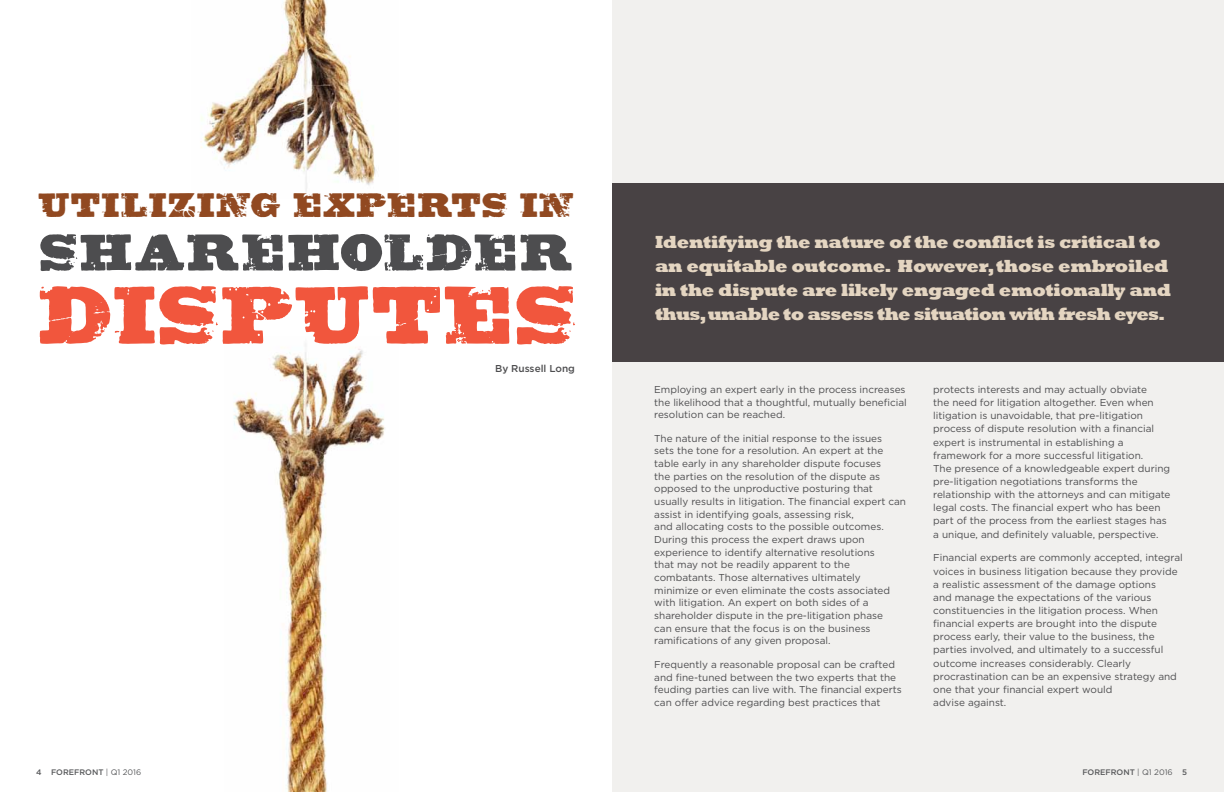
<style>
.page{position:relative;width:1224px;height:792px;background:#fff}
.page>*{position:absolute;margin:0;border:0;box-sizing:border-box;transform-origin:0 0}
.t1{font:84px "Hawksmoor";letter-spacing:-.015em;color:#f1563d}
.t2{font:53px "Hawksmoor";color:#4d4d4f}
.t3{font:35px "Hawksmoor";color:#914921}
.t4{font:800 18px/24px "Rockwell";letter-spacing:-.02em;color:#e4d5c1}
.t5{font:10px/13.1px "Gotham";color:#4d4d4f}
.t6{font:500 10px "Gotham";color:#4d4d4f}
.t7{font:500 8px "Gotham";color:#58595b}
.s1{font-weight:400}
</style>
<div class="page">
<div style="left:612px;top:0;width:612px;height:792px;background:#f1f0ee"></div>
<img style="left:201px;top:0;width:175px;height:192px">
<img style="left:233px;top:344px;width:152px;height:448px">
<div style="left:612px;top:183px;width:612px;height:178px;background:#484244"></div>
<h3 class="t3" style="left:38px;top:182px;width:538px">UTILIZING EXPERTS IN</h3>
<h2 class="t2" style="left:39px;top:218px;width:536px">SHAREHOLDER</h2>
<h1 class="t1" style="left:37px;top:261px;width:542px">DISPUTES</h1>
<p class="t6" style="left:495px;top:362px;width:81px">By Russell Long</p>
<h3 class="t4" style="left:655px;top:231px;width:518px">Identifying the nature of the conflict is critical to an equitable outcome. However, those embroiled in the dispute are likely engaged emotionally and thus,unable to assess the situation with fresh eyes.</h3>
<p class="t5" style="left:654px;top:383px;width:254px;line-height:12.7px">Employing an expert early in the process increases the likelihood that a thoughtful, mutually beneficial resolution can be reached.</p>
<p class="t5" style="left:654px;top:432px;width:253px;line-height:12.7px">The nature of the initial response to the issues<br>sets the tone for a resolution. An expert at the table early in any shareholder dispute focuses<br>the parties on the resolution of the dispute as opposed to the unproductive posturing that usually results in litigation. The financial expert can assist in identifying goals, assessing risk,<br>and allocating costs to the possible outcomes.<br>During this process the expert draws upon experience to identify alternative resolutions<br>that may not be readily apparent to the combatants. Those alternatives ultimately minimize or even eliminate the costs associated with litigation. An expert on both sides of a shareholder dispute in the pre-litigation phase<br>can ensure that the focus is on the business ramifications of any given proposal.</p>
<p class="t5" style="left:654px;top:658px;width:249px;line-height:12.7px">Frequently a reasonable proposal can be crafted and fine-tuned between the two experts that the feuding parties can live with. The financial experts can offer advice regarding best practices that</p>
<p class="t5" style="left:933px;top:383px;width:239px">protects interests and may actually obviate<br>the need for litigation altogether. Even when litigation is unavoidable, that pre-litigation process of dispute resolution with a financial expert is instrumental in establishing a framework for a more successful litigation.<br>The presence of a knowledgeable expert during pre-litigation negotiations transforms the relationship with the attorneys and can mitigate legal costs. The financial expert who has been part of the process from the earliest stages has a unique, and definitely valuable, perspective.</p>
<p class="t5" style="left:933px;top:551px;width:251px">Financial experts are commonly accepted, integral voices in business litigation because they provide a realistic assessment of the damage options<br>and manage the expectations of the various constituencies in the litigation process. When financial experts are brought into the dispute process early, their value to the business, the parties involved, and ultimately to a successful outcome increases considerably. Clearly procrastination can be an expensive strategy and one that your financial expert would<br>advise against.</p>
<p class="t7" style="left:36px;top:767px;width:107px">4 FOREFRONT <span class="s1">| Q1 2016</span></p>
<p class="t7" style="left:1082px;top:767px;width:106px">FOREFRONT <span class="s1">| Q1 2016</span> 5</p>
</div>
